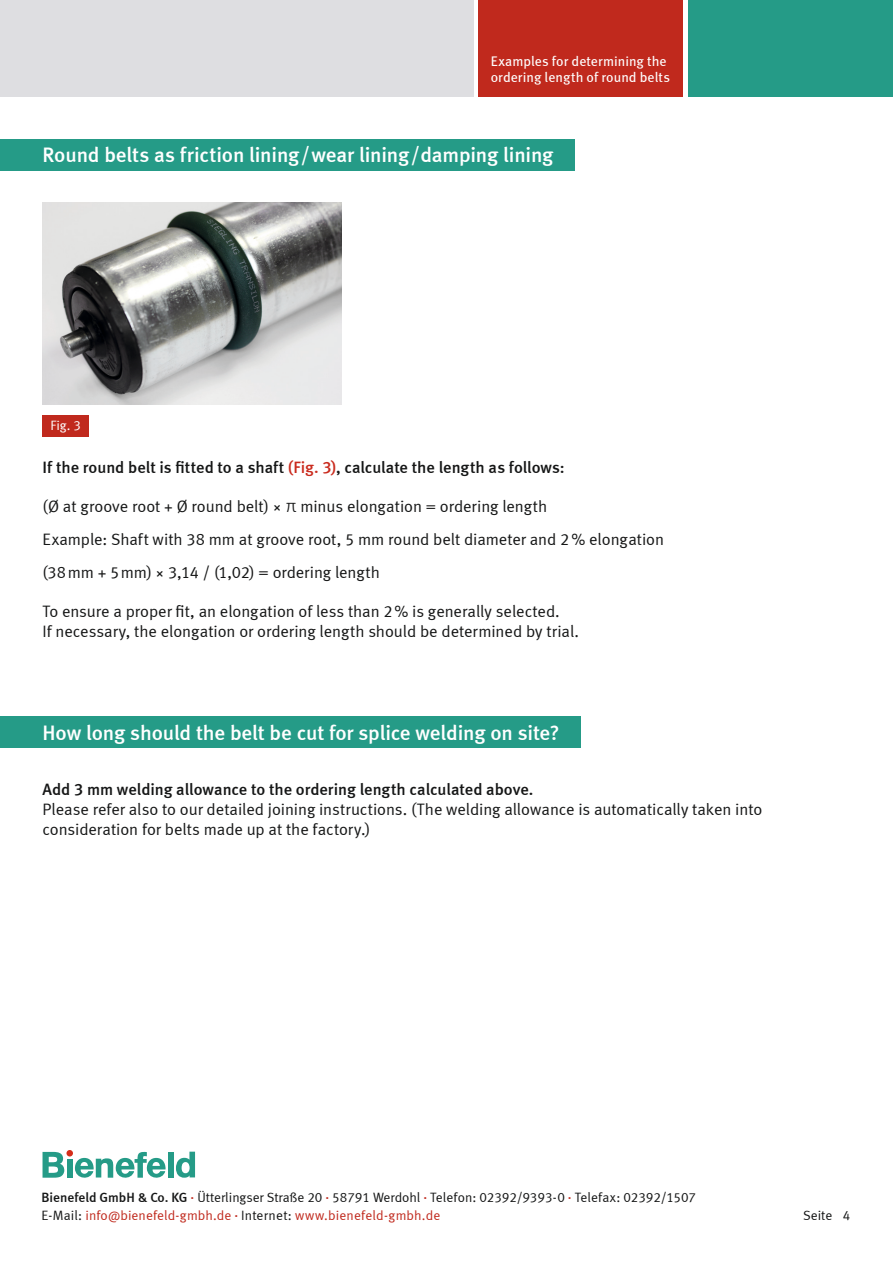
<style>
.page{position:relative;width:893px;height:1263px;background:#fff}
.page>*{position:absolute;margin:0;border:0;box-sizing:border-box;transform-origin:0 0}
.t1{font:21px "Meta Medium LF";letter-spacing:-.01em;color:#fff}
.t2{font:16.5px/33px "Meta Normal LF";letter-spacing:-.005em;color:#151616}
.t3{font:16.5px "Meta Medium LF";color:#151616}
.t4{font:13.95px/16.6px "Meta Book LF";letter-spacing:.005em;color:#fff}
.t5{font:13.5px/18px "Meta Normal LF";color:#151616}
.t6{font:13.5px "Meta Normal LF";color:#fff}
.s1{color:#ca2b1e}
.s2{font-family:"Calibri";font-weight:300;font-size:19.5px}
.s3{font-family:"Meta Medium LF"}
.s4{color:#c0291d}
</style>
<div class="page">
<svg style="left:43px;top:1152px;width:21px;height:26px"></svg>
<div style="left:67px;top:1159px;width:5px;height:19px;background:#259b87"></div>
<div style="left:168px;top:1152px;width:5px;height:26px;background:#259b87"></div>
<svg style="left:176px;top:1152px;width:19px;height:26px"></svg>
<svg style="left:75px;top:1151px;width:91px;height:27px"></svg>
<div style="left:66px;top:1150px;width:7px;height:6px;background:#d52d19;border-radius:50%"></div>
<img style="left:43px;top:203px;width:298px;height:201px">
<div style="left:43px;top:415px;width:46px;height:21px;background:#c0291d"></div>
<div style="left:478px;top:0;width:205px;height:97px;background:#c0291d"></div>
<div style="left:688px;top:0;width:205px;height:97px;background:#259b87"></div>
<div style="left:0;top:0;width:473px;height:97px;background:#dedee1"></div>
<div style="left:0;top:139px;width:575px;height:32px;background:#259b87"></div>
<div style="left:0;top:717px;width:581px;height:31px;background:#259b87"></div>
<p class="t4" style="left:491px;top:52px;width:181px">Examples for determining the ordering length of round belts</p>
<p class="t1" style="left:43px;top:143px;width:512px">Round belts as friction lining/wear lining/damping lining</p>
<p class="t6" style="left:51px;top:418px;width:32px">Fig. 3</p>
<p class="t3" style="left:43px;top:458px;width:524px">If the round belt is fitted to a shaft <span class="s1">(Fig. 3)</span>, calculate the length as follows:</p>
<p class="t2" style="left:43px;top:489px;width:623px">(Ø at groove root + Ø round belt) × <span class="s2">π</span> minus elongation = ordering length<br>Example: Shaft with 38 mm at groove root, 5 mm round belt diameter and 2 % elongation (38mm + 5mm) × 3,14 / (1,02) = ordering length</p>
<p class="t2" style="left:43px;top:601px;width:538px;line-height:19.8px">To ensure a proper fit, an elongation of less than 2% is generally selected.<br>If necessary, the elongation or ordering length should be determined by trial.</p>
<p class="t1" style="left:43px;top:720px;width:518px">How long should the belt be cut for splice welding on site?</p>
<p class="t3" style="left:43px;top:780px;width:492px">Add 3 mm welding allowance to the ordering length calculated above.</p>
<p class="t2" style="left:43px;top:799px;width:721px;line-height:19.8px">Please refer also to our detailed joining instructions. (The welding allowance is automatically taken into consideration for belts made up at the factory.)</p>
<p class="t5" style="left:41px;top:1188px;width:656px"><span class="s3">Bienefeld GmbH &amp; Co. KG</span> <sup>.</sup> Ütterlingser Straße 20 <sup>.</sup> 58791 Werdohl <sup>.</sup> Telefon: 02392/9393-0 <sup>.</sup> Telefax: 02392/1507<br>E-Mail: <span class="s4">info@bienefeld-gmbh.de</span> <sup>.</sup> Internet: <span class="s4">www.bienefeld-gmbh.de</span></p>
<p class="t5" style="left:803px;top:1206px;width:49px">Seite 4</p>
</div>
